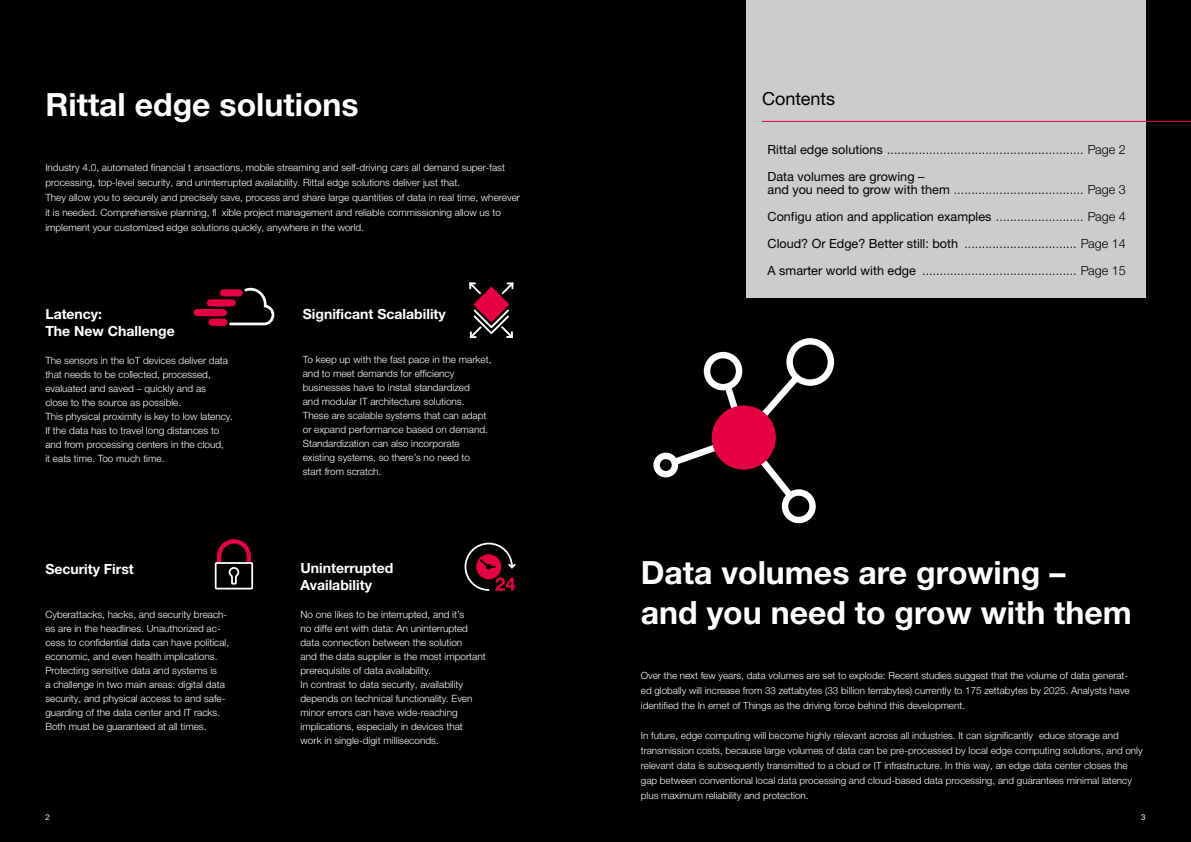
<style>
.page{position:relative;width:1191px;height:842px;background:#000}
.page>*{position:absolute;margin:0;border:0;box-sizing:border-box;transform-origin:0 0}
.t1{font:700 32px/40px "Neue Helvetica For Rittal";color:#fff}
.t2{font:18px "Neue Helvetica For Rittal";color:#000}
.t3{font:700 14px/17px "Neue Helvetica For Rittal";color:#fff}
.t4{font:300 12.6px/27.1px "Neue Helvetica For Rittal";color:#000}
.t5{font:300 10px/14px "Neue Helvetica For Rittal";color:#fff}
.t6{font:300 9.9px/15px "Neue Helvetica For Rittal";color:#fff}
.t7{font:8px "Neue Helvetica For Rittal";color:#fff}
.s1{font-weight:400}
</style>
<div class="page">
<div style="left:746px;top:0;width:399px;height:298px;background:#ccc"></div>
<svg style="left:214px;top:541px;width:40px;height:49px"></svg>
<svg style="left:464px;top:542px;width:52px;height:49px"></svg>
<svg style="left:228px;top:287px;width:47px;height:39px"></svg>
<div style="left:210px;top:299px;width:22px;height:7px;background:#e40042"></div>
<div style="left:223px;top:289px;width:16px;height:7px;background:#e40042"></div>
<div style="left:212px;top:319px;width:12px;height:7px;background:#e40042"></div>
<div style="left:197px;top:309px;width:26px;height:7px;background:#e40042"></div>
<svg style="left:469px;top:282px;width:45px;height:57px"></svg>
<svg style="left:653px;top:338px;width:181px;height:185px"></svg>
<div style="left:711px;top:405px;width:65px;height:65px;background:#e40042;border-radius:50%"></div>
<hr style="left:762px;top:121px;width:429px;height:1px;background:#e40042">
<h1 class="t1" style="left:45px;top:84px;width:315px">Rittal edge solutions</h1>
<p class="t5" style="left:45px;top:160px;width:476px;line-height:15px">Industry 4.0, automated financial t ansactions, mobile streaming and self-driving cars all demand super-fast processing, top-level security, and uninterrupted availability. Rittal edge solutions deliver just that.<br>They allow you to securely and precisely save, process and share large quantities of data in real time, wherever it is needed. Comprehensive planning, fl xible project management and reliable commissioning allow us to implement your customized edge solutions quickly, anywhere in the world.</p>
<h3 class="t3" style="left:45px;top:305px;width:131px">Latency:<br>The New Challenge</h3>
<p class="t5" style="left:45px;top:353px;width:189px">The sensors in the IoT devices deliver data that needs to be collected, processed, evaluated and saved – quickly and as<br>close to the source as possible.<br>This physical proximity is key to low latency.<br>If the data has to travel long distances to and from processing centers in the cloud,<br>it eats time. Too much time.</p>
<h3 class="t3" style="left:45px;top:560px;width:90px">Security First</h3>
<p class="t5" style="left:45px;top:607px;width:185px">Cyberattacks, hacks, and security breach&shy;es are in the headlines. Unauthorized ac&shy;cess to confidential data can have political, economic, and even health implications.<br>Protecting sensitive data and systems is<br>a challenge in two main areas: digital data security, and physical access to and safe&shy;guarding of the data center and IT racks.<br>Both must be guaranteed at all times.</p>
<h3 class="t3" style="left:303px;top:305px;width:145px">Significant Scalability</h3>
<p class="t5" style="left:303px;top:352px;width:190px">To keep up with the fast pace in the market, and to meet demands for efficiency businesses have to install standardized<br>and modular IT architecture solutions.<br>These are scalable systems that can adapt or expand performance based on demand.<br>Standardization can also incorporate existing systems, so there’s no need to start from scratch.</p>
<h3 class="t3" style="left:300px;top:559px;width:94px">Uninterrupted<br>Availability</h3>
<p class="t5" style="left:300px;top:607px;width:187px">No one likes to be interrupted, and it’s<br>no diffe ent with data: An uninterrupted data connection between the solution<br>and the data supplier is the most important prerequisite of data availability.<br>In contrast to data security, availability depends on technical functionality. Even minor errors can have wide-reaching implications, especially in devices that work in single-digit milliseconds.</p>
<h2 class="t2" style="left:762px;top:88px;width:75px">Contents</h2>
<p class="t4" style="left:767px;top:136px;width:360px"><span class="s1">Rittal edge solutions</span> ........................................................ Page 2<br><span class="s1">Data volumes are growing –</span></p>
<p class="t4" style="left:767px;top:176px;width:360px;text-align:justify"><span class="s1">and you need to grow with them</span> ..................................... Page 3<br><span class="s1">Configu ation and application examples</span> ......................... Page 4<br><span class="s1">Cloud? Or Edge? Better still: both</span> ................................ Page 14<br><span class="s1">A smarter world with edge</span> ............................................ Page 15</p>
<h1 class="t1" style="left:641px;top:553px;width:492px">Data volumes are growing –<br>and you need to grow with them</h1>
<p class="t6" style="left:641px;top:668px;width:490px">Over the next few years, data volumes are set to explode: Recent studies suggest that the volume of data generat&shy;ed globally will increase from 33 zettabytes (33 billion terrabytes) currently to 175 zettabytes by 2025. Analysts have identified the In ernet of Things as the driving force behind this development.</p>
<p class="t6" style="left:641px;top:728px;width:503px">In future, edge computing will become highly relevant across all industries. It can significantly educe storage and transmission costs, because large volumes of data can be pre-processed by local edge computing solutions, and only relevant data is subsequently transmitted to a cloud or IT infrastructure. In this way, an edge data center closes the gap between conventional local data processing and cloud-based data processing, and guarantees minimal latency plus maximum reliability and protection.</p>
<p class="t7" style="left:45px;top:812px;width:6px">2</p>
<p class="t7" style="left:1141px;top:812px;width:6px">3</p>
</div>
